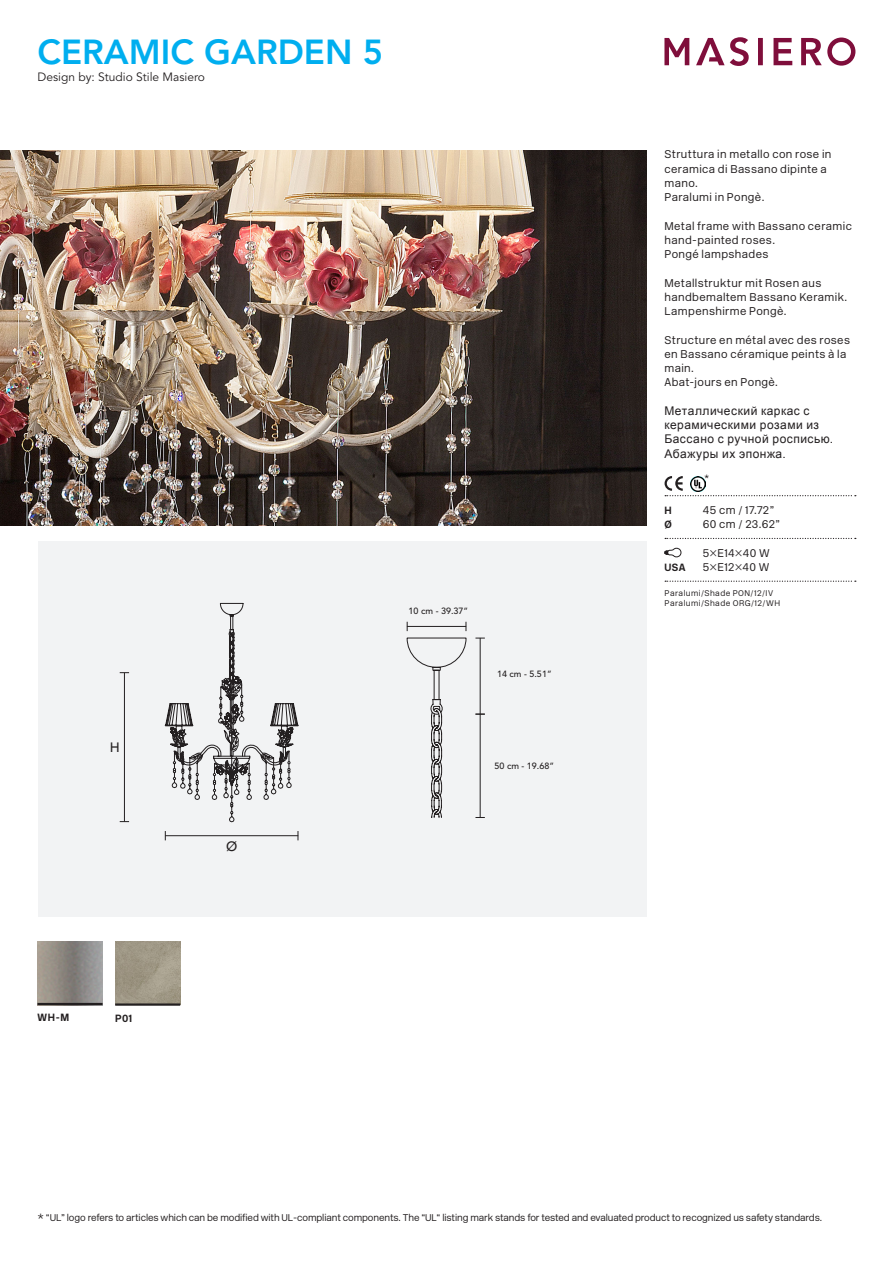
<style>
.page{position:relative;width:893px;height:1263px;background:#fff}
.page>*{position:absolute;margin:0;border:0;box-sizing:border-box;transform-origin:0 0}
.t1{font:800 34.5px "Avenir LT Std";color:#00aeef}
.t2{font:500 13.5px "Avenir LT Std";color:#231f20}
.t3{font:12px/14.2px "Arial";letter-spacing:.04em;color:#231f20}
.t4{font:12px "Avenir LT Std";color:#231f20}
.t5{font:300 11.25px/14.2px "New Rail Alphabet";letter-spacing:.035em;color:#231f20}
.t6{font:700 10.5px "New Rail Alphabet";letter-spacing:.035em;color:#231f20}
.t7{font:10.5px "Avenir LT Std";color:#231f20}
.t8{font:300 9.75px "New Rail Alphabet";letter-spacing:-.01em;color:#231f20}
.t9{font:500 9px "Avenir LT Std";color:#231f20}
.t10{font:300 8.25px/10.5px "New Rail Alphabet";letter-spacing:.055em;color:#231f20}
.s1{font-size:10.5px}
</style>
<div class="page">
<svg style="left:664px;top:37px;width:191px;height:29px"></svg>
<img style="left:115px;top:942px;width:65px;height:61px">
<hr style="left:115px;top:1003px;width:65px;height:3px;background:#231f20">
<img style="left:38px;top:941px;width:65px;height:62px">
<hr style="left:37px;top:1003px;width:66px;height:2px;background:#231f20">
<img style="left:0;top:150px;width:646px;height:375px">
<div style="left:38px;top:542px;width:608px;height:375px;background:#f2f3f4"></div>
<svg style="left:165px;top:603px;width:133px;height:219px"></svg>
<hr style="left:124px;top:673px;width:1px;height:149px;background:#231f20">
<hr style="left:165px;top:835px;width:133px;height:1px;background:#231f20">
<svg style="left:664px;top:476px;width:192px;height:20px"></svg>
<svg style="left:665px;top:538px;width:191px;height:1px"></svg>
<svg style="left:665px;top:581px;width:191px;height:1px"></svg>
<svg style="left:664px;top:547px;width:17px;height:10px"></svg>
<svg style="left:407px;top:637px;width:59px;height:181px"></svg>
<hr style="left:407px;top:626px;width:59px;height:1px;background:#231f20">
<hr style="left:480px;top:638px;width:1px;height:76px;background:#231f20">
<hr style="left:480px;top:714px;width:1px;height:104px;background:#231f20">
<h1 class="t1" style="left:38px;top:31px;width:347px">CERAMIC GARDEN 5</h1>
<p class="t4" style="left:38px;top:70px;width:169px">Design by: Studio Stile Masiero</p>
<p class="t2" style="left:110px;top:740px;width:12px">H</p>
<p class="t6" style="left:38px;top:1010px;width:33px">WH-M</p>
<p class="t6" style="left:115px;top:1011px;width:19px">P01</p>
<p class="t2" style="left:226px;top:838px;width:13px">Ø</p>
<p class="t9" style="left:409px;top:606px;width:61px">10 cm - 39.37”</p>
<p class="t9" style="left:497px;top:669px;width:56px">14 cm - 5.51”</p>
<p class="t9" style="left:495px;top:761px;width:61px">50 cm - 19.68”</p>
<p class="t5" style="left:664px;top:147px;width:168px">Struttura in metallo con rose in ceramica di Bassano dipinte a mano.<br>Paralumi in Pongè.</p>
<p class="t5" style="left:664px;top:218px;width:189px">Metal frame with Bassano ceramic hand-painted roses.<br>Pongé lampshades</p>
<p class="t5" style="left:664px;top:275px;width:184px">Metallstruktur mit Rosen aus handbemaltem Bassano Keramik.<br>Lampenshirme Pongè.</p>
<p class="t5" style="left:664px;top:332px;width:187px">Structure en métal avec des roses en Bassano céramique peints à la main.<br>Abat-jours en Pongè.</p>
<p class="t3" style="left:664px;top:404px;width:170px">Металлический каркас с керамическими розами из<br>Бассано с ручной росписью.<br>Абажуры их эпонжа.</p>
<p class="t7" style="left:704px;top:472px;width:6px">*</p>
<p class="t6" style="left:664px;top:503px;width:9px">H</p>
<p class="t5" style="left:703px;top:503px;width:73px">45 cm / 17.72”</p>
<p class="t6" style="left:664px;top:517px;width:9px">Ø</p>
<p class="t5" style="left:703px;top:517px;width:79px">60 cm / 23.62”</p>
<p class="t5" style="left:703px;top:545px;width:68px">5×E14×40 W</p>
<p class="t6" style="left:664px;top:560px;width:22px">USA</p>
<p class="t5" style="left:703px;top:560px;width:68px">5×E12×40 W</p>
<p class="t10" style="left:664px;top:587px;width:117px">Paralumi/Shade PON/12/IV<br>Paralumi/Shade ORG/12/WH</p>
<p class="t8" style="left:38px;top:1211px;width:786px"><span class="s1">*</span> “UL” logo refers to articles which can be modified with UL-compliant components. The “UL“ listing mark stands for tested and evaluated product to recognized us safety standards.</p>
</div>
